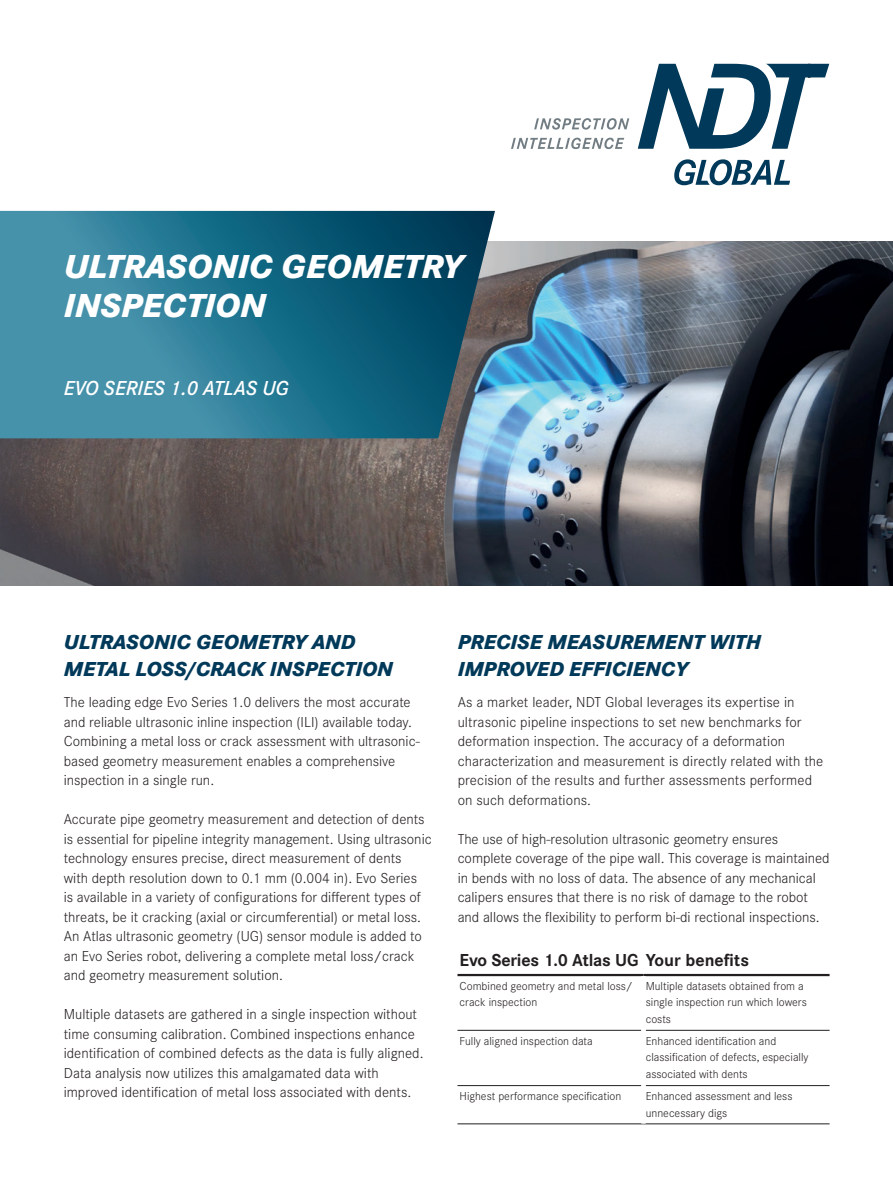
<style>
.page{position:relative;width:893px;height:1188px;background:#fff}
.page>*{position:absolute;margin:0;border:0;box-sizing:border-box;transform-origin:0 0}
.t1{font:italic 800 34.5px/39px "Corporate S Pro";color:#fff}
.t2{font:italic 800 21px/27px "Corporate S Pro";color:#003959}
.t3{font:italic 600 21px "Corporate S Pro";color:#fff}
.t4{font:700 18px "Corporate S Pro";letter-spacing:-.01em;color:#231f20}
.t5{font:300 15px/19.5px "Corporate S Pro";color:#231f20}
.t6{font:300 12px/16.5px "Corporate S Pro";color:#231f20}
</style>
<div class="page">
<img style="left:0;top:241px;width:893px;height:344px">
<svg style="left:0;top:211px;width:495px;height:227px;background:#29748d"></svg>
<hr style="left:457px;top:974px;width:186px;height:2px;background:#231f20">
<hr style="left:643px;top:974px;width:186px;height:2px;background:#231f20">
<hr style="left:457px;top:1030px;width:184px;height:1px;background:#231f20">
<hr style="left:646px;top:1030px;width:183px;height:1px;background:#231f20">
<hr style="left:457px;top:1085px;width:184px;height:1px;background:#231f20">
<hr style="left:646px;top:1085px;width:183px;height:1px;background:#231f20">
<hr style="left:457px;top:1124px;width:186px;height:1px;background:#231f20">
<hr style="left:643px;top:1124px;width:186px;height:1px;background:#231f20">
<svg style="left:511px;top:138px;width:113px;height:11px"></svg>
<svg style="left:534px;top:118px;width:95px;height:12px"></svg>
<svg style="left:674px;top:159px;width:116px;height:26px"></svg>
<svg style="left:638px;top:64px;width:191px;height:85px"></svg>
<h1 class="t1" style="left:64px;top:245px;width:401px">ULTRASONIC GEOMETRY<br>INSPECTION</h1>
<h2 class="t3" style="left:64px;top:373px;width:226px">EVO SERIES 1.0 ATLAS UG</h2>
<h2 class="t2" style="left:64px;top:627px;width:331px">ULTRASONIC GEOMETRY AND<br>METAL LOSS/CRACK INSPECTION</h2>
<p class="t5" style="left:64px;top:692px;width:358px">The leading edge Evo Series 1.0 delivers the most accurate and reliable ultrasonic inline inspection (ILI) available today.<br>Combining a metal loss or crack assessment with ultrasonic&shy;based geometry measurement enables a comprehensive inspection in a single run.</p>
<p class="t5" style="left:64px;top:809px;width:369px">Accurate pipe geometry measurement and detection of dents is essential for pipeline integrity management. Using ultrasonic technology ensures precise, direct measurement of dents<br>with depth resolution down to 0.1 mm (0.004 in). Evo Series<br>is available in a variety of configurations for different types of threats, be it cracking (axial or circumferential) or metal loss.<br>An Atlas ultrasonic geometry (UG) sensor module is added to an Evo Series robot, delivering a complete metal loss/crack and geometry measurement solution.</p>
<p class="t5" style="left:64px;top:1004px;width:361px">Multiple datasets are gathered in a single inspection without time consuming calibration. Combined inspections enhance identification of combined defects as the data is fully aligned.<br>Data analysis now utilizes this amalgamated data with improved identification of metal loss associated with dents.</p>
<h2 class="t2" style="left:458px;top:627px;width:305px">PRECISE MEASUREMENT WITH<br>IMPROVED EFFICIENCY</h2>
<p class="t5" style="left:458px;top:692px;width:367px">As a market leader, NDT Global leverages its expertise in ultrasonic pipeline inspections to set new benchmarks for deformation inspection. The accuracy of a deformation characterization and measurement is directly related with the precision of the results and further assessments performed on such deformations.</p>
<p class="t5" style="left:458px;top:828px;width:374px">The use of high-resolution ultrasonic geometry ensures complete coverage of the pipe wall. This coverage is maintained in bends with no loss of data. The absence of any mechanical calipers ensures that there is no risk of damage to the robot and allows the flexibility to perform bi-di rectional inspections.</p>
<p class="t4" style="left:460px;top:946px;width:291px">Evo Series 1.0 Atlas UG Your benefits</p>
<p class="t6" style="left:460px;top:977px;width:175px">Combined geometry and metal loss/ crack inspection</p>
<p class="t6" style="left:646px;top:977px;width:163px">Multiple datasets obtained from a single inspection run which lowers costs</p>
<p class="t6" style="left:460px;top:1032px;width:135px">Fully aligned inspection data</p>
<p class="t6" style="left:646px;top:1032px;width:164px">Enhanced identification and classification of defects, especially associated with dents</p>
<p class="t6" style="left:460px;top:1087px;width:163px">Highest performance specification</p>
<p class="t6" style="left:646px;top:1087px;width:148px">Enhanced assessment and less unnecessary digs</p>
</div>
